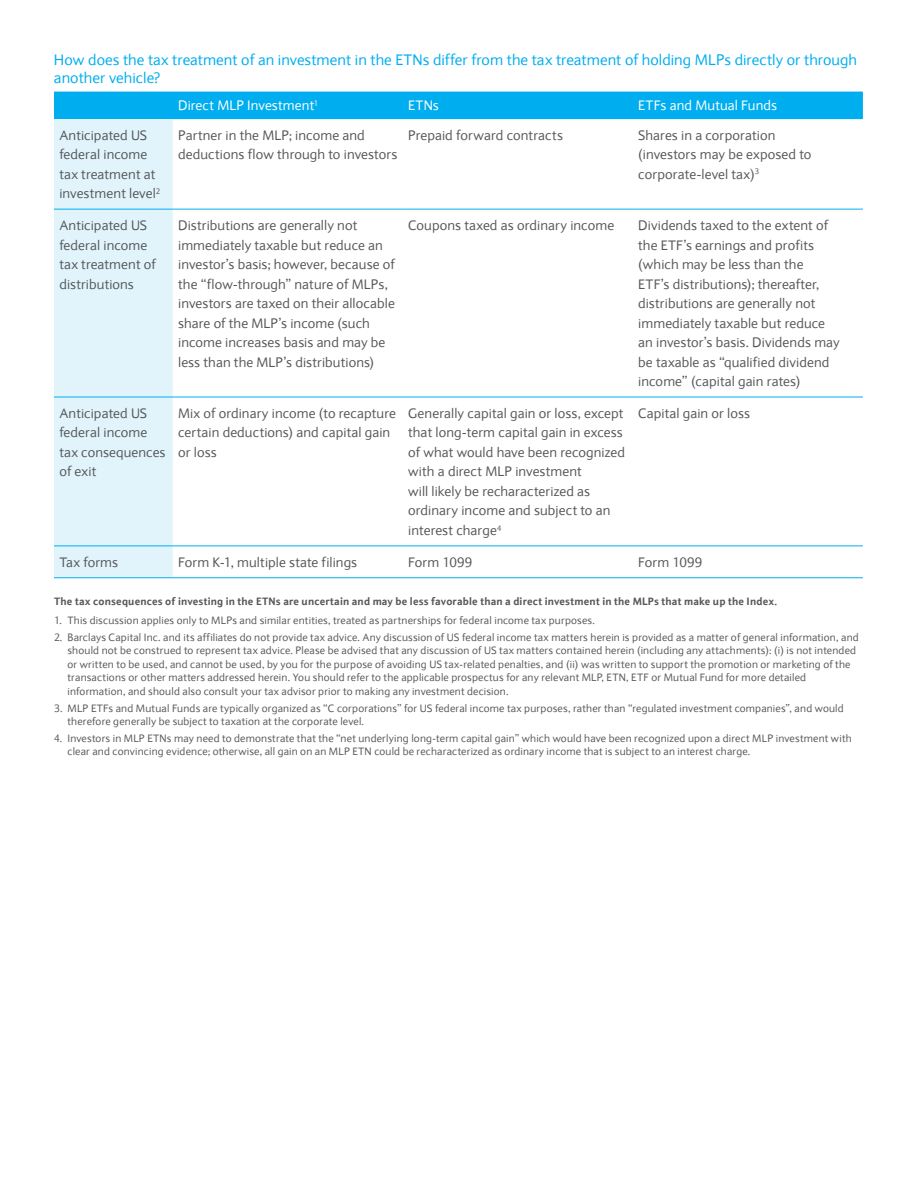
<style>
.page{position:relative;width:918px;height:1188px;background:#fff}
.page>*{position:absolute;margin:0;border:0;box-sizing:border-box;transform-origin:0 0}
.t1{font:15px/18px "Expert Sans";letter-spacing:.005em;color:#00aeef}
.t2{font:13.5px/19.5px "Expert Sans";letter-spacing:.01em;color:#57585a}
.t3{font:13.5px "Expert Sans";letter-spacing:.01em;color:#fff}
.t4{font:10.5px/13.5px "Expert Sans";letter-spacing:.02em;color:#57585a}
.t5{font:800 10.5px "Expert Sans";letter-spacing:.02em;color:#57585a}
</style>
<div class="page">
<div style="left:54px;top:92px;width:809px;height:27px;background:#00aeef"></div>
<div style="left:54px;top:119px;width:119px;height:458px;background:#e1f4fc"></div>
<hr style="left:54px;top:209px;width:119px;height:1px;background:#00aeef">
<hr style="left:173px;top:209px;width:230px;height:1px;background:#00aeef">
<hr style="left:403px;top:209px;width:230px;height:1px;background:#00aeef">
<hr style="left:633px;top:209px;width:230px;height:1px;background:#00aeef">
<hr style="left:54px;top:397px;width:119px;height:1px;background:#00aeef">
<hr style="left:173px;top:397px;width:230px;height:1px;background:#00aeef">
<hr style="left:403px;top:397px;width:230px;height:1px;background:#00aeef">
<hr style="left:633px;top:397px;width:230px;height:1px;background:#00aeef">
<hr style="left:54px;top:546px;width:119px;height:1px;background:#00aeef">
<hr style="left:173px;top:546px;width:230px;height:1px;background:#00aeef">
<hr style="left:403px;top:546px;width:230px;height:1px;background:#00aeef">
<hr style="left:633px;top:546px;width:230px;height:1px;background:#00aeef">
<hr style="left:54px;top:577px;width:119px;height:1px;background:#00aeef">
<hr style="left:173px;top:577px;width:230px;height:1px;background:#00aeef">
<hr style="left:403px;top:577px;width:230px;height:1px;background:#00aeef">
<hr style="left:633px;top:577px;width:230px;height:1px;background:#00aeef">
<h1 class="t1" style="left:54px;top:51px;width:805px">How does the tax treatment of an investment in the ETNs differ from the tax treatment of holding MLPs directly or through another vehicle?</h1>
<p class="t3" style="left:178px;top:97px;width:141px">Direct MLP Investment<sup>1</sup></p>
<p class="t3" style="left:408px;top:97px;width:32px">ETNs</p>
<p class="t3" style="left:638px;top:97px;width:140px">ETFs and Mutual Funds</p>
<p class="t2" style="left:59px;top:125px;width:102px">Anticipated US federal income tax treatment at investment level<sup>2</sup></p>
<p class="t2" style="left:178px;top:125px;width:221px">Partner in the MLP; income and deductions flow through to investors</p>
<p class="t2" style="left:408px;top:125px;width:156px">Prepaid forward contracts</p>
<p class="t2" style="left:638px;top:125px;width:175px">Shares in a corporation (investors may be exposed to corporate-level tax)<sup>3</sup></p>
<p class="t2" style="left:59px;top:216px;width:98px">Anticipated US federal income tax treatment of distributions</p>
<p class="t2" style="left:178px;top:216px;width:218px">Distributions are generally not immediately taxable but reduce an investor’s basis; however, because of the “flow-through” nature of MLPs, investors are taxed on their allocable share of the MLP’s income (such income increases basis and may be less than the MLP’s distributions)</p>
<p class="t2" style="left:408px;top:216px;width:207px">Coupons taxed as ordinary income</p>
<p class="t2" style="left:638px;top:216px;width:203px">Dividends taxed to the extent of the ETF’s earnings and profits (which may be less than the<br>ETF’s distributions); thereafter, distributions are generally not immediately taxable but reduce an investor’s basis. Dividends may be taxable as “qualified dividend income” (capital gain rates)</p>
<p class="t2" style="left:59px;top:403px;width:108px">Anticipated US federal income tax consequences of exit</p>
<p class="t2" style="left:178px;top:403px;width:219px">Mix of ordinary income (to recapture certain deductions) and capital gain or loss</p>
<p class="t2" style="left:408px;top:403px;width:218px">Generally capital gain or loss, except that long-term capital gain in excess of what would have been recognized with a direct MLP investment<br>will likely be recharacterized as ordinary income and subject to an interest charge<sup>4</sup></p>
<p class="t2" style="left:638px;top:403px;width:113px">Capital gain or loss</p>
<p class="t2" style="left:59px;top:552px;width:60px">Tax forms</p>
<p class="t2" style="left:178px;top:552px;width:180px">Form K-1, multiple state filings</p>
<p class="t2" style="left:408px;top:552px;width:66px">Form 1099</p>
<p class="t2" style="left:638px;top:552px;width:66px">Form 1099</p>
<p class="t5" style="left:54px;top:594px;width:725px">The tax consequences of investing in the ETNs are uncertain and may be less favorable than a direct investment in the MLPs that make up the Index.</p>
<p class="t4" style="left:54px;top:614px;width:542px">1. This discussion applies only to MLPs and similar entities, treated as partnerships for federal income tax purposes.</p>
<p class="t4" style="left:68px;top:630px;width:793px;text-indent:-14px">2. Barclays Capital Inc. and its affiliates do not provide tax advice. Any discussion of US federal income tax matters herein is provided as a matter of general information, and should not be construed to represent tax advice. Please be advised that any discussion of US tax matters contained herein (including any attachments): (i) is not intended or written to be used, and cannot be used, by you for the purpose of avoiding US tax-related penalties, and (ii) was written to support the promotion or marketing of the transactions or other matters addressed herein. You should refer to the applicable prospectus for any relevant MLP, ETN, ETF or Mutual Fund for more detailed information, and should also consult your tax advisor prior to making any investment decision.</p>
<p class="t4" style="left:68px;top:701px;width:778px;text-indent:-14px">3. MLP ETFs and Mutual Funds are typically organized as “C corporations” for US federal income tax purposes, rather than “regulated investment companies”, and would therefore generally be subject to taxation at the corporate level.</p>
<p class="t4" style="left:68px;top:731px;width:786px;text-indent:-14px">4. Investors in MLP ETNs may need to demonstrate that the “net underlying long-term capital gain” which would have been recognized upon a direct MLP investment with clear and convincing evidence; otherwise, all gain on an MLP ETN could be recharacterized as ordinary income that is subject to an interest charge.</p>
</div>
